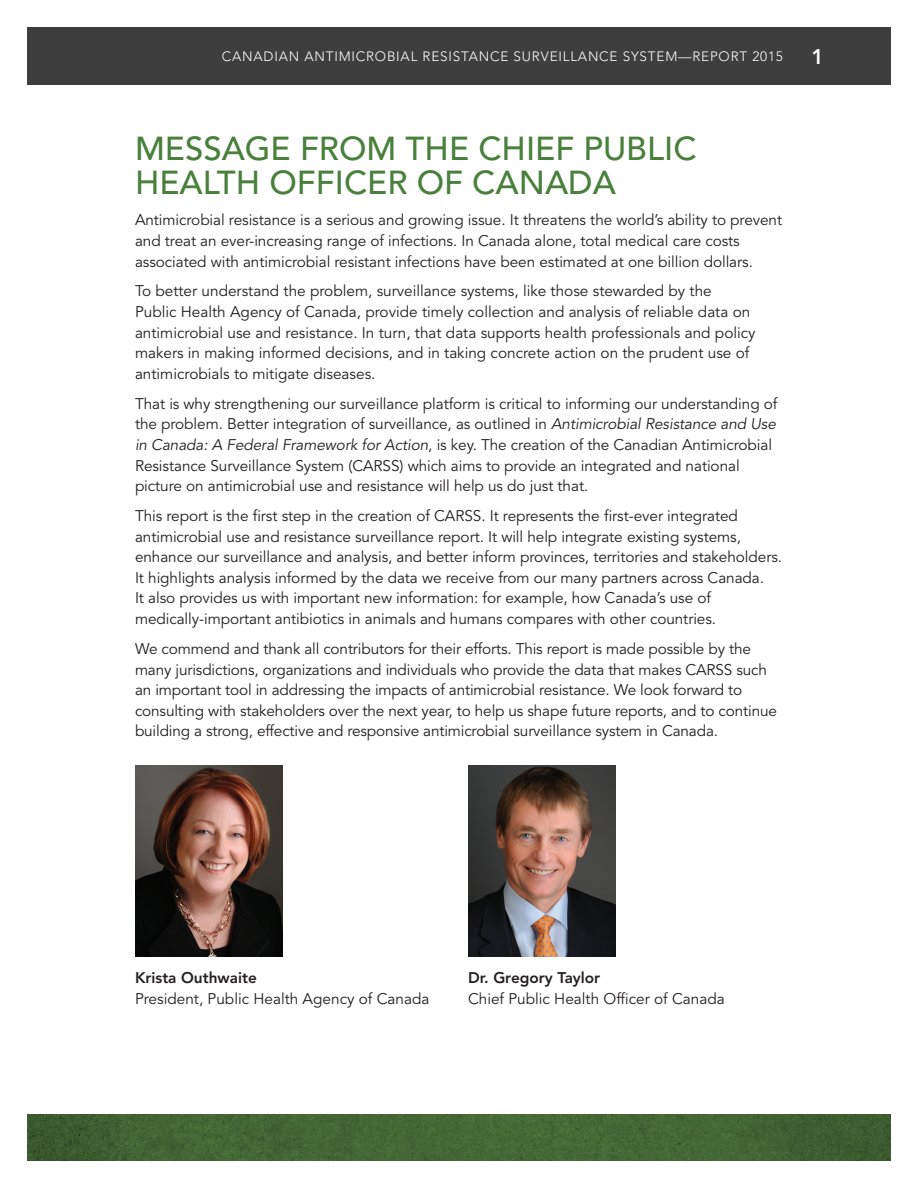
<style>
.page{position:relative;width:918px;height:1188px;background:#fff}
.page>*{position:absolute;margin:0;border:0;box-sizing:border-box;transform-origin:0 0}
.Heading_1{font:500 33px/34.5px "Avenir LT Std";color:#49803b}
.t1{font:800 21px "Avenir LT Std";color:#fff}
.BODY{font:15.3px/20.7px "Avenir LT Std";letter-spacing:-.005em;color:#231f20}
.t2{font:300 13.5px "Avenir LT Std";letter-spacing:.06em;color:#fff}
.s1{font-style:italic}
.s2{font-weight:800}
</style>
<div class="page">
<svg style="left:27px;top:1115px;width:864px;height:46px;background:#426433"></svg>
<div style="left:778px;top:27px;width:113px;height:57px;background:#3e3e3f"></div>
<div style="left:27px;top:27px;width:756px;height:57px;background:#3e3e3f"></div>
<img style="left:468px;top:766px;width:148px;height:191px">
<img style="left:135px;top:766px;width:148px;height:191px">
<p class="t2" style="left:222px;top:48px;width:563px">CANADIAN ANTIMICROBIAL RESISTANCE SURVEILLANCE SYSTEM—REPORT 2015</p>
<h2 class="t1" style="left:811px;top:44px;width:14px">1</h2>
<h1 class="Heading_1" style="left:135px;top:132px;width:563px">MESSAGE FROM THE CHIEF PUBLIC<br>HEALTH OFFICER OF CANADA</h1>
<p class="BODY" style="left:135px;top:210px;width:649px">Antimicrobial resistance is a serious and growing issue. It threatens the world’s ability to prevent and treat an ever-increasing range of infections. In Canada alone, total medical care costs associated with antimicrobial resistant infections have been estimated at one billion dollars.</p>
<p class="BODY" style="left:135px;top:281px;width:622px">To better understand the problem, surveillance systems, like those stewarded by the Public Health Agency of Canada, provide timely collection and analysis of reliable data on antimicrobial use and resistance. In turn, that data supports health professionals and policy makers in making informed decisions, and in taking concrete action on the prudent use of antimicrobials to mitigate diseases.</p>
<p class="BODY" style="left:135px;top:394px;width:644px">That is why strengthening our surveillance platform is critical to informing our understanding of the problem. Better integration of surveillance, as outlined in <span class="s1">Antimicrobial Resistance and Use in Canada: A Federal Framework for Action</span>, is key. The creation of the Canadian Antimicrobial Resistance Surveillance System (CARSS) which aims to provide an integrated and national picture on antimicrobial use and resistance will help us do just that.</p>
<p class="BODY" style="left:135px;top:506px;width:649px">This report is the first step in the creation of CARSS. It represents the first-ever integrated antimicrobial use and resistance surveillance report. It will help integrate existing systems, enhance our surveillance and analysis, and better inform provinces, territories and stakeholders.<br>It highlights analysis informed by the data we receive from our many partners across Canada.<br>It also provides us with important new information: for example, how Canada’s use of medically-important antibiotics in animals and humans compares with other countries.</p>
<p class="BODY" style="left:135px;top:639px;width:644px">We commend and thank all contributors for their efforts. This report is made possible by the many jurisdictions, organizations and individuals who provide the data that makes CARSS such an important tool in addressing the impacts of antimicrobial resistance. We look forward to consulting with stakeholders over the next year, to help us shape future reports, and to continue building a strong, effective and responsive antimicrobial surveillance system in Canada.</p>
<p class="BODY" style="left:135px;top:968px;width:296px"><span class="s2">Krista Outhwaite<br></span>President, Public Health Agency of Canada</p>
<p class="BODY" style="left:468px;top:968px;width:258px"><span class="s2">Dr. Gregory Taylor<br></span>Chief Public Health Officer of Canada</p>
</div>
